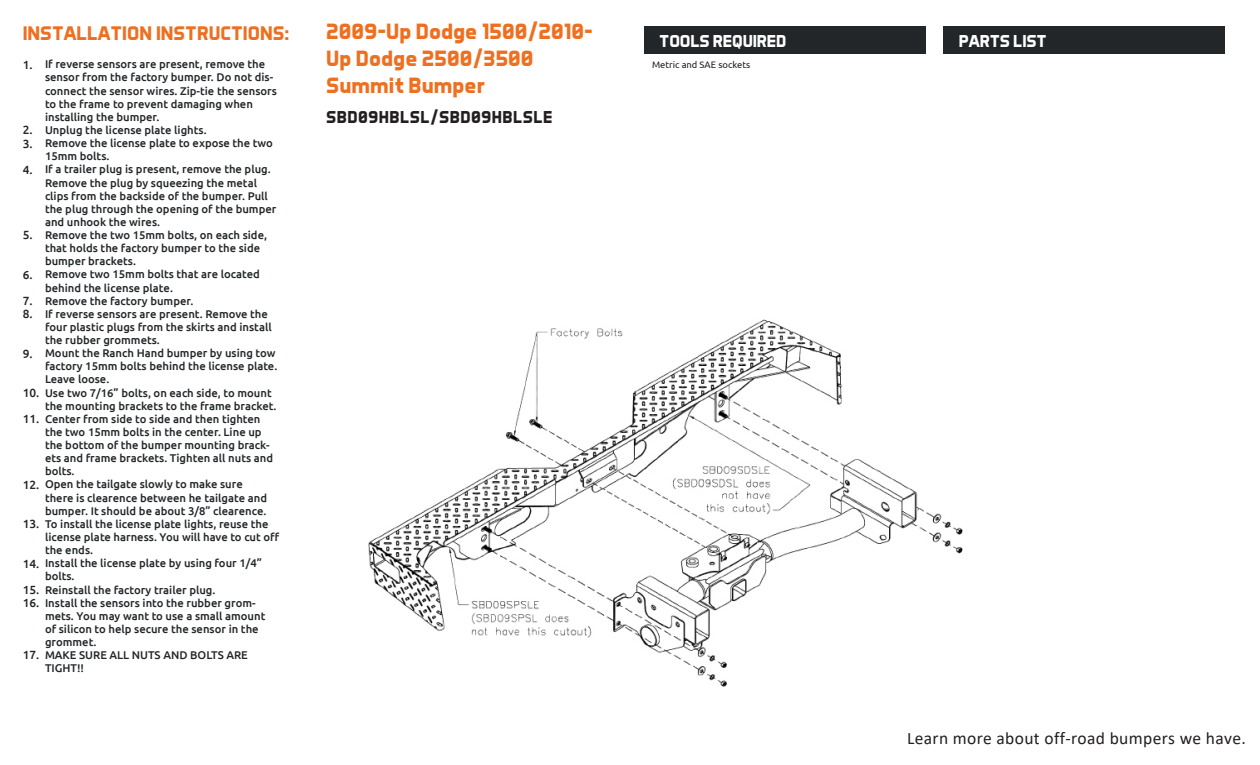
<style>
.page{position:relative;width:1260px;height:765px;background:#fff}
.page>*{position:absolute;margin:0;border:0;box-sizing:border-box;transform-origin:0 0}
.t1{font:700 22.5px/27px "Aero Matics";color:#ef6f20}
.t2{font:700 20px "Aero Matics Display";color:#ef6f20}
.t3{font:17.5px "Calibri";letter-spacing:.02em;color:#231f20}
.t4{font:700 17.5px "Aero Matics";letter-spacing:.02em;color:#231f20}
.t5{font:700 17.5px "Aero Matics";letter-spacing:-.01em;color:#fff}
.t6{font:500 11.88px "Ubuntu";color:#222628}
.t7{font:500 11.25px/13.1px "Ubuntu";color:#222628}
.t8{font:9.38px "Ubuntu";color:#231f20}
</style>
<div class="page">
<img style="left:368px;top:319px;width:595px;height:368px">
<div style="left:644px;top:26px;width:281px;height:28px;background:#222628"></div>
<div style="left:943px;top:26px;width:281px;height:28px;background:#222628"></div>
<p class="t2" style="left:23px;top:21px;width:268px">INSTALLATION INSTRUCTIONS:</p>
<p class="t7" style="left:45px;top:57px;width:233px">If reverse sensors are present, remove the sensor from the factory bumper. Do not dis&shy;connect the sensor wires. Zip-tie the sensors to the frame to prevent damaging when installing the bumper.</p>
<p class="t7" style="left:45px;top:123px;width:163px">Unplug the license plate lights.</p>
<p class="t7" style="left:45px;top:136px;width:230px">Remove the license plate to expose the two<br>15mm bolts.</p>
<p class="t7" style="left:45px;top:162px;width:233px">If a trailer plug is present, remove the plug.<br>Remove the plug by squeezing the metal clips from the backside of the bumper. Pull the plug through the opening of the bumper and unhook the wires.</p>
<p class="t7" style="left:45px;top:228px;width:224px">Remove the two 15mm bolts, on each side, that holds the factory bumper to the side bumper brackets.</p>
<p class="t7" style="left:45px;top:267px;width:216px">Remove two 15mm bolts that are located behind the license plate.</p>
<p class="t7" style="left:45px;top:294px;width:150px">Remove the factory bumper.</p>
<p class="t7" style="left:45px;top:307px;width:228px">If reverse sensors are present. Remove the four plastic plugs from the skirts and install the rubber grommets.</p>
<p class="t7" style="left:45px;top:346px;width:234px">Mount the Ranch Hand bumper by using tow factory 15mm bolts behind the license plate.<br>Leave loose.</p>
<p class="t7" style="left:45px;top:386px;width:233px">Use two 7/16” bolts, on each side, to mount the mounting brackets to the frame bracket.</p>
<p class="t7" style="left:45px;top:412px;width:230px">Center from side to side and then tighten the two 15mm bolts in the center. Line up the bottom of the bumper mounting brack&shy;ets and frame brackets. Tighten all nuts and bolts.</p>
<p class="t7" style="left:45px;top:478px;width:224px">Open the tailgate slowly to make sure there is clearence between he tailgate and bumper. It should be about 3/8” clearence.</p>
<p class="t7" style="left:45px;top:517px;width:236px">To install the license plate lights, reuse the license plate harness. You will have to cut off the ends.</p>
<p class="t7" style="left:45px;top:556px;width:218px">Install the license plate by using four 1/4” bolts.</p>
<p class="t7" style="left:45px;top:583px;width:172px">Reinstall the factory trailer plug.</p>
<p class="t7" style="left:45px;top:596px;width:222px">Install the sensors into the rubber grom&shy;mets. You may want to use a small amount of silicon to help secure the sensor in the grommet.</p>
<p class="t7" style="left:45px;top:648px;width:204px">MAKE SURE ALL NUTS AND BOLTS ARE<br>TIGHT!!</p>
<p class="t6" style="left:23px;top:57px;width:11px">1.</p>
<p class="t6" style="left:23px;top:123px;width:11px">2.</p>
<p class="t6" style="left:23px;top:136px;width:11px">3.</p>
<p class="t6" style="left:23px;top:162px;width:11px">4.</p>
<p class="t6" style="left:23px;top:228px;width:11px">5.</p>
<p class="t6" style="left:23px;top:267px;width:11px">6.</p>
<p class="t6" style="left:23px;top:293px;width:11px">7.</p>
<p class="t6" style="left:23px;top:306px;width:11px">8.</p>
<p class="t6" style="left:23px;top:346px;width:11px">9.</p>
<p class="t6" style="left:23px;top:385px;width:18px">10.</p>
<p class="t6" style="left:23px;top:412px;width:18px">11.</p>
<p class="t6" style="left:23px;top:477px;width:18px">12.</p>
<p class="t6" style="left:23px;top:517px;width:18px">13.</p>
<p class="t6" style="left:23px;top:556px;width:18px">14.</p>
<p class="t6" style="left:23px;top:582px;width:18px">15.</p>
<p class="t6" style="left:23px;top:595px;width:18px">16.</p>
<p class="t6" style="left:23px;top:648px;width:18px">17.</p>
<p class="t1" style="left:326px;top:17px;width:268px">2009-Up Dodge 1500/2010-<br>Up Dodge 2500/3500</p>
<p class="t1" style="left:326px;top:71px;width:160px">Summit Bumper</p>
<p class="t4" style="left:326px;top:107px;width:228px">SBD09HBLSL/SBD09HBLSLE</p>
<p class="t5" style="left:659px;top:30px;width:129px">TOOLS REQUIRED</p>
<p class="t5" style="left:959px;top:30px;width:90px">PARTS LIST</p>
<p class="t8" style="left:652px;top:59px;width:100px">Metric and SAE sockets</p>
<h3 class="t3" style="left:907px;top:726px;width:340px">Learn more about off-road bumpers we have.</h3>
</div>
